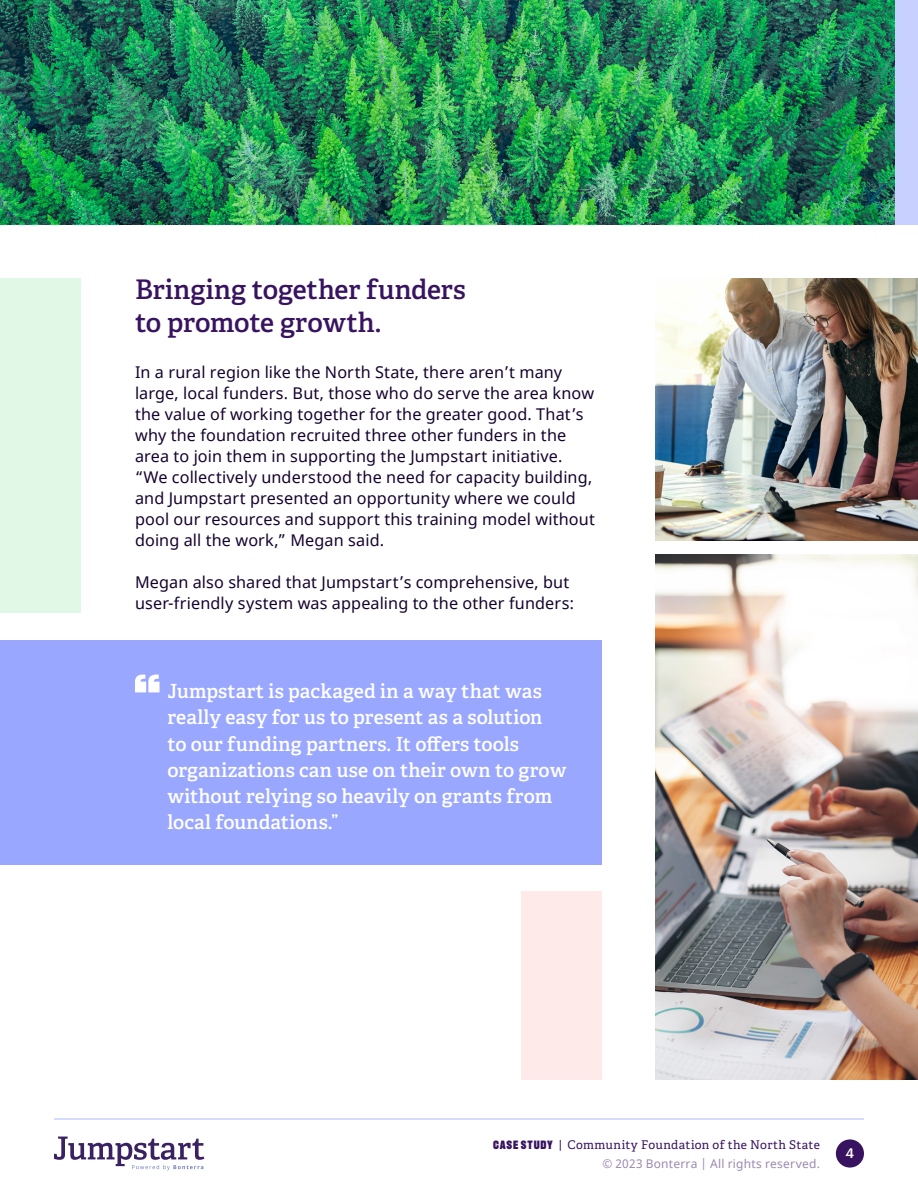
<style>
.page{position:relative;width:918px;height:1188px;background:#fff}
.page>*{position:absolute;margin:0;border:0;box-sizing:border-box;transform-origin:0 0}
.t1{font:600 27px/32.4px "Adelle";letter-spacing:-.005em;color:#381360}
.t2{font:600 19.5px/26.2px "Adelle";letter-spacing:.005em;color:#fff}
.t3{font:16.2px/21px "Noto Sans";letter-spacing:.01em;color:#14022d}
.t4{font:500 13.5px "Graphik";color:#fefefe}
.t5{font:12px "Adelle";letter-spacing:.025em;color:#381360}
.t6{font:12px "Noto Sans";letter-spacing:.02em;color:#9c89af}
.s1{font-family:"Recent Grotesk";font-weight:900}
</style>
<div class="page">
<div style="left:836px;top:1139px;width:28px;height:29px;background:#381360;border-radius:50%"></div>
<hr style="left:54px;top:1118px;width:810px;height:2px;background:#c7d0ff">
<svg style="left:54px;top:1137px;width:150px;height:33px"></svg>
<img style="left:656px;top:554px;width:262px;height:526px">
<img style="left:656px;top:278px;width:262px;height:263px">
<div style="left:0;top:278px;width:81px;height:335px;background:#e1f8e7"></div>
<div style="left:0;top:640px;width:602px;height:225px;background:#99a7ff"></div>
<svg style="left:135px;top:675px;width:25px;height:17px"></svg>
<div style="left:895px;top:0;width:23px;height:224px;background:#c7d0ff"></div>
<img style="left:0;top:0;width:895px;height:224px">
<div style="left:521px;top:892px;width:81px;height:188px;background:#ffeaea"></div>
<p class="t1" style="left:135px;top:274px;width:332px">Bringing together funders to promote growth.</p>
<p class="t3" style="left:135px;top:362px;width:462px">In a rural region like the North State, there aren’t many large, local funders. But, those who do serve the area know the value of working together for the greater good. That’s why the foundation recruited three other funders in the area to join them in supporting the Jumpstart initiative. “We collectively understood the need for capacity building, and Jumpstart presented an opportunity where we could pool our resources and support this training model without doing all the work,” Megan said.</p>
<p class="t3" style="left:135px;top:572px;width:441px">Megan also shared that Jumpstart’s comprehensive, but user-friendly system was appealing to the other funders:</p>
<p class="t2" style="left:167px;top:678px;width:401px">Jumpstart is packaged in a way that was really easy for us to present as a solution to our funding partners. It offers tools organizations can use on their own to grow without relying so heavily on grants from local foundations.”</p>
<p class="t5" style="left:493px;top:1138px;width:328px"><span class="s1">CASE STUDY</span> | Community Foundation of the North State</p>
<p class="t6" style="left:602px;top:1155px;width:219px">© 2023 Bonterra | All rights reserved.</p>
<p class="t4" style="left:846px;top:1143px;width:10px">4</p>
</div>
